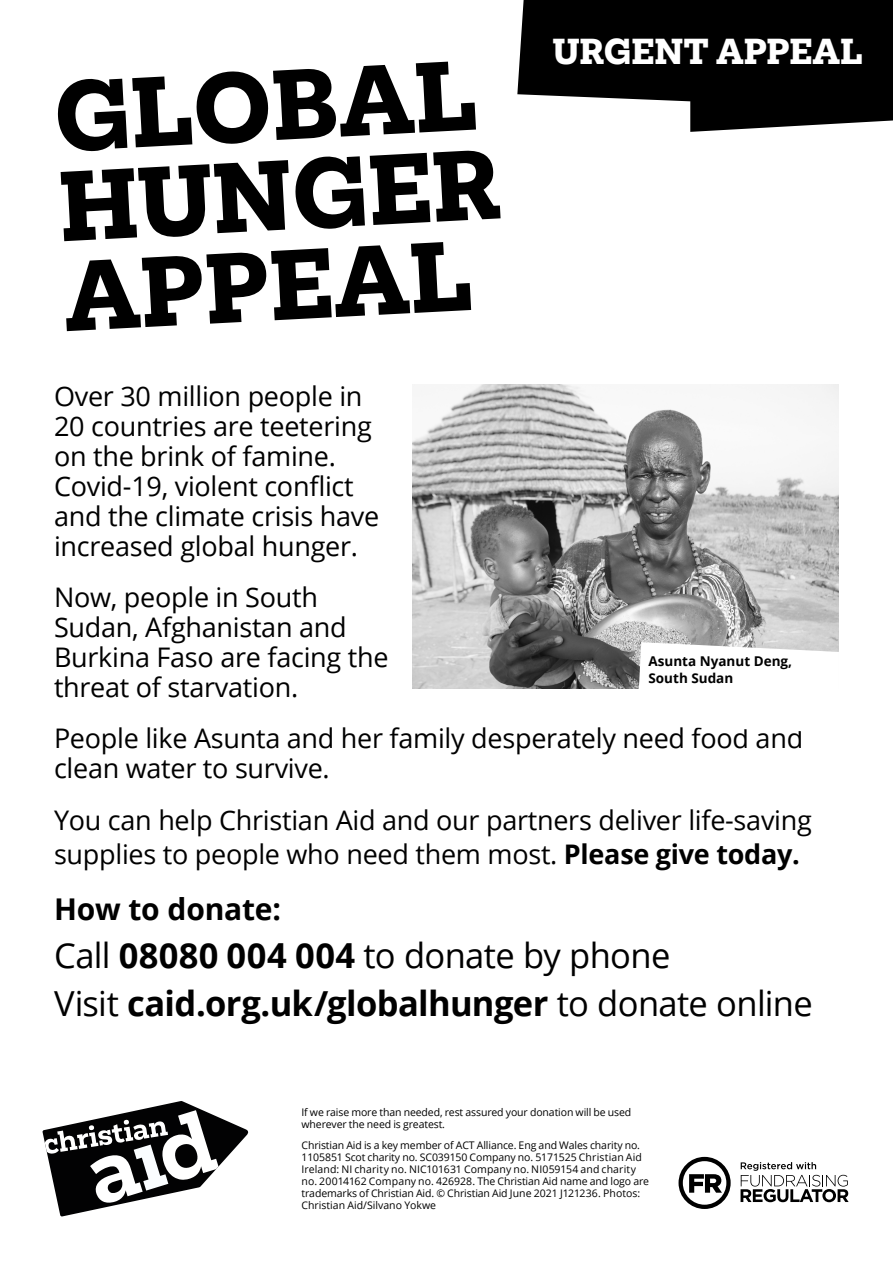
<style>
.page{position:relative;width:893px;height:1263px;background:#fff}
.page>*{position:absolute;margin:0;border:0;box-sizing:border-box;transform-origin:0 0}
.t1{font:800 91.2px/90px "Mokoko";color:#000}
.t2{font:34.5px/48px "Open Sans";letter-spacing:-.02em;color:#000}
.t3{font:800 33px "Mokoko";color:#fff}
.t4{font:700 30px "Open Sans";letter-spacing:-.01em;color:#000}
.t5{font:27px/30px "Open Sans";letter-spacing:-.01em;color:#000}
.t6{font:700 13.5px/16.5px "Open Sans";color:#000}
.t7{font:10.5px/12px "Open Sans";letter-spacing:-.01em;color:#000}
.s1{font-weight:700}
</style>
<div class="page">
<svg style="left:42px;top:1101px;width:206px;height:115px"></svg>
<img style="left:413px;top:385px;width:426px;height:304px">
<svg style="left:678px;top:1157px;width:53px;height:52px"></svg>
<svg style="left:741px;top:1162px;width:108px;height:40px"></svg>
<svg style="left:517px;top:0;width:376px;height:132px;fill:#000"></svg>
<svg style="left:637px;top:642px;width:202px;height:47px"></svg>
<h1 class="t1" style="left:52px;top:74px;width:443px;rotate:-3deg">GLOBAL<br>HUNGER<br>APPEAL</h1>
<h3 class="t3" style="left:553px;top:30px;width:311px">URGENT APPEAL</h3>
<h3 class="t5" style="left:54px;top:380px;width:327px">Over 30 million people in<br>20 countries are teetering on the brink of famine.<br>Covid-19, violent conflict and the climate crisis have increased global hunger.</h3>
<h3 class="t5" style="left:54px;top:582px;width:336px">Now, people in South<br>Sudan, Afghanistan and<br>Burkina Faso are facing the threat of starvation.</h3>
<h3 class="t5" style="left:54px;top:723px;width:751px">People like Asunta and her family desperately need food and clean water to survive.</h3>
<h3 class="t5" style="left:54px;top:802px;width:759px;line-height:34.5px">You can help Christian Aid and our partners deliver life-saving supplies to people who need them most. <span class="s1">Please give today.</span></h3>
<h3 class="t4" style="left:54px;top:888px;width:228px">How to donate:</h3>
<h2 class="t2" style="left:54px;top:930px;width:760px">Call <span class="s1">08080 004 004</span> to donate by phone<br>Visit <span class="s1">caid.org.uk/globalhunger</span> to donate online</h2>
<p class="t6" style="left:648px;top:653px;width:145px">Asunta Nyanut Deng,<br>South Sudan</p>
<p class="t7" style="left:301px;top:1106px;width:331px">If we raise more than needed, rest assured your donation will be used wherever the need is greatest.</p>
<p class="t7" style="left:301px;top:1139px;width:349px">Christian Aid is a key member of ACT Alliance. Eng and Wales charity no.<br>1105851 Scot charity no. SC039150 Company no. 5171525 Christian Aid Ireland: NI charity no. NIC101631 Company no. NI059154 and charity no. 20014162 Company no. 426928. The Christian Aid name and logo are trademarks of Christian Aid. © Christian Aid June 2021 J121236. Photos:<br>Christian Aid/Silvano Yokwe</p>
</div>
